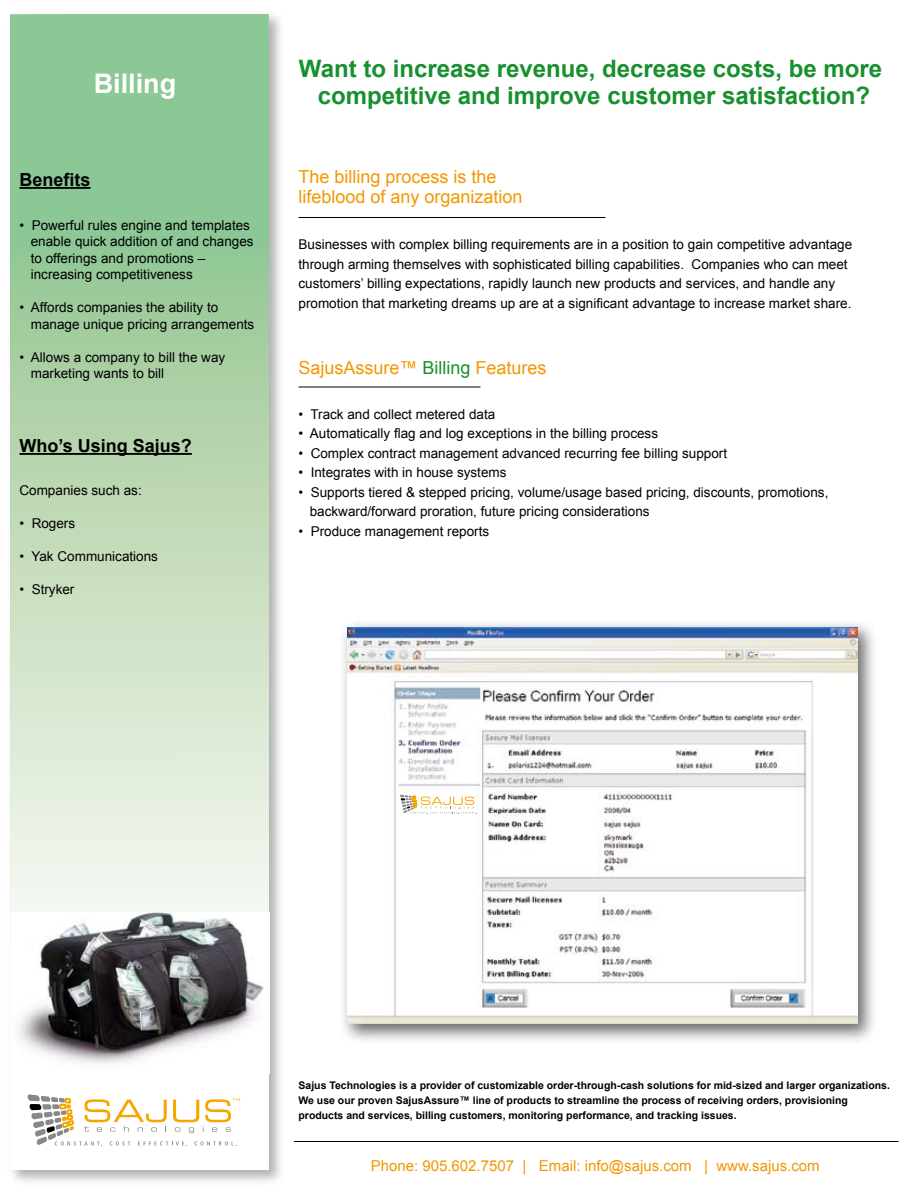
<style>
.page{position:relative;width:918px;height:1188px;background:#fff}
.page>*{position:absolute;margin:0;border:0;box-sizing:border-box;transform-origin:0 0}
.t1{font:700 27px "Arial";color:#fff}
.t2{font:700 24px/27px "Arial";color:#17902d;text-align:center}
.t3{font:18px/19.5px "Arial";color:#f39700}
.t4{font:700 18px "Arial";color:#000}
.t5{font:15px "Arial";color:#f39700}
.t6{font:13.5px/16.5px "Arial";color:#000}
.t7{font:700 10.5px/15px "Arial";color:#000}
.s1{color:#17902d}
</style>
<div class="page">
<svg style="left:11px;top:14px;width:258px;height:1087px;background:#b8d9b6"></svg>
<svg style="left:27px;top:1078px;width:213px;height:68px"></svg>
<hr style="left:20px;top:187px;width:71px;height:2px;background:#000">
<hr style="left:20px;top:453px;width:172px;height:2px;background:#000">
<img style="left:11px;top:912px;width:258px;height:162px">
<hr style="left:298px;top:217px;width:308px;height:1px;background:#000">
<hr style="left:298px;top:387px;width:182px;height:1px;background:#000">
<hr style="left:294px;top:1141px;width:604px;height:1px;background:#000">
<img style="left:343px;top:623px;width:531px;height:418px">
<img style="left:347px;top:628px;width:510px;height:396px">
<svg style="left:400px;top:794px;width:78px;height:20px"></svg>
<h1 class="t1" style="left:94px;top:66px;width:84px">Billing</h1>
<h3 class="t4" style="left:20px;top:168px;width:73px">Benefits</h3>
<p class="t6" style="left:31px;top:217px;width:224px;text-indent:-11px">• Powerful rules engine and templates enable quick addition of and changes to offerings and promotions – increasing competitiveness</p>
<p class="t6" style="left:31px;top:299px;width:225px;text-indent:-11px">• Affords companies the ability to manage unique pricing arrangements</p>
<p class="t6" style="left:31px;top:349px;width:196px;text-indent:-11px">• Allows a company to bill the way marketing wants to bill</p>
<h3 class="t4" style="left:20px;top:434px;width:174px">Who’s Using Sajus?</h3>
<p class="t6" style="left:20px;top:483px;width:124px">Companies such as:</p>
<p class="t6" style="left:20px;top:516px;width:57px">• Rogers</p>
<p class="t6" style="left:20px;top:549px;width:140px">• Yak Communications</p>
<p class="t6" style="left:20px;top:582px;width:56px">• Stryker</p>
<h2 class="t2" style="left:299px;top:55px;width:585px">Want to increase revenue, decrease costs, be more competitive and improve customer satisfaction?</h2>
<h3 class="t3" style="left:298px;top:167px;width:226px">The billing process is the lifeblood of any organization</h3>
<p class="t6" style="left:298px;top:235px;width:555px;line-height:19.5px">Businesses with complex billing requirements are in a position to gain competitive advantage through arming themselves with sophisticated billing capabilities. Companies who can meet customers’ billing expectations, rapidly launch new products and services, and handle any promotion that marketing dreams up are at a significant advantage to increase market share.</p>
<h3 class="t3" style="left:298px;top:358px;width:250px">SajusAssure™ <span class="s1">Billing</span> Features</h3>
<p class="t6" style="left:298px;top:406px;width:198px">• Track and collect metered data</p>
<p class="t6" style="left:298px;top:425px;width:361px">• Automatically flag and log exceptions in the billing process</p>
<p class="t6" style="left:298px;top:445px;width:430px">• Complex contract management advanced recurring fee billing support</p>
<p class="t6" style="left:298px;top:464px;width:210px">• Integrates with in house systems</p>
<p class="t6" style="left:310px;top:482px;width:520px;line-height:19.5px;text-indent:-11px">• Supports tiered &amp; stepped pricing, volume/usage based pricing, discounts, promotions, backward/forward proration, future pricing considerations</p>
<p class="t6" style="left:298px;top:523px;width:192px">• Produce management reports</p>
<p class="t7" style="left:298px;top:1079px;width:593px">Sajus Technologies is a provider of customizable order-through-cash solutions for mid-sized and larger organizations.<br>We use our proven SajusAssure™ line of products to streamline the process of receiving orders, provisioning products and services, billing customers, monitoring performance, and tracking issues.</p>
<p class="t5" style="left:371px;top:1156px;width:451px">Phone: 905.602.7507 | Email: info@sajus.com | www.sajus.com</p>
</div>
